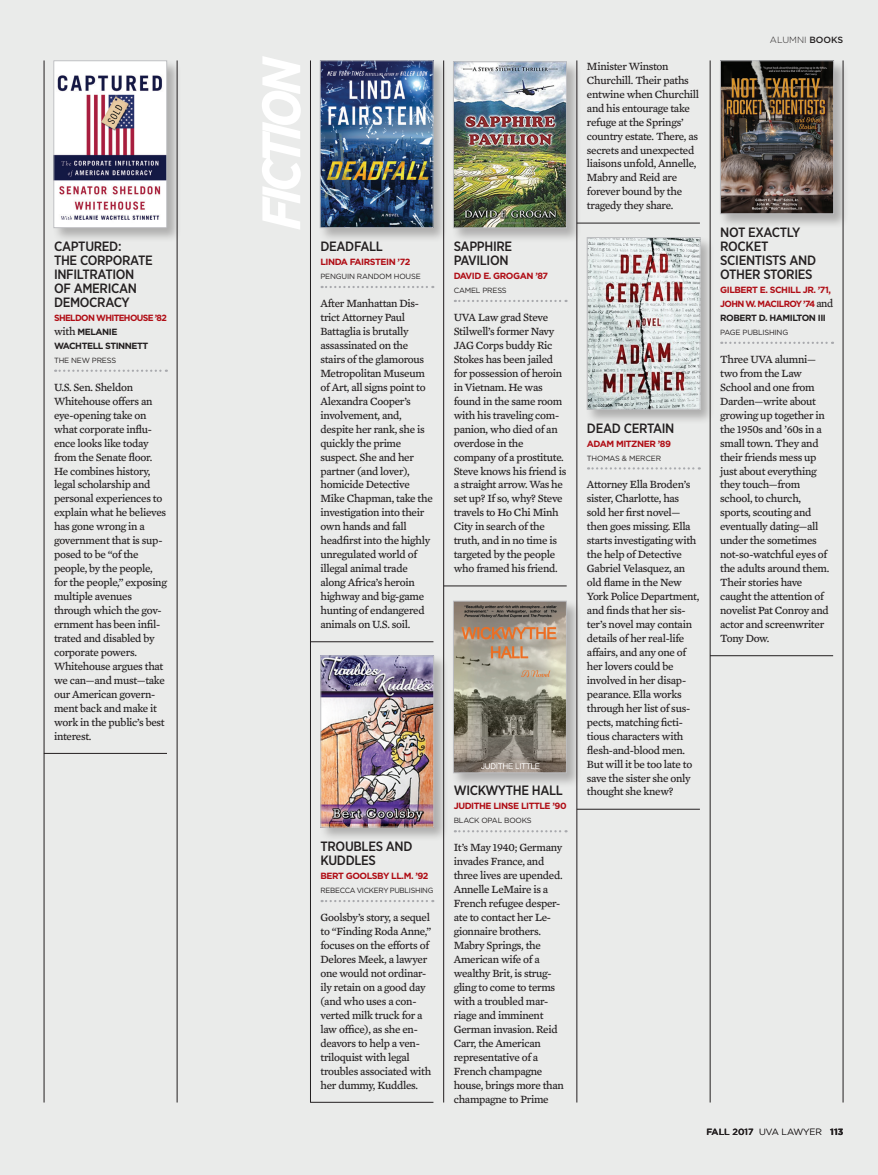
<style>
.page{position:relative;width:878px;height:1175px;background:#fff}
.page>*{position:absolute;margin:0;border:0;box-sizing:border-box;transform-origin:0 0}
.t1{font:italic 700 54px "Gotham Narrow";color:#fff}
._6-column_ROMAN__7_5{font:500 13.5px/14px "Gotham Narrow";letter-spacing:-.025em;color:#231f20}
.ALUMNI_BOOKS_BODY_6{font:11.25px/14px "Mercury Text G4 Roman";letter-spacing:-.025em;color:#231f20}
._6-column_ROMAN__7_5-2{font:700 9px/14px "Gotham HTF";letter-spacing:-.05em;color:#b00d15}
.t2{font:300 9px "Gotham HTF";color:#231f20}
.t3{font:700 9px/14px "Gotham HTF";letter-spacing:-.05em;color:#231f20}
._6-column_ROMAN__7_5-3{font:700 9px "Gotham HTF";letter-spacing:-.07em;color:#b00d15}
.ALUMNI_BOKS_DOTTED_p{font:7.5px "Gotham HTF";letter-spacing:-.025em;color:#231f20}
.s1{font-family:"Mercury Text G4 Roman";font-weight:400;font-size:11.25px}
.s2{font-weight:500}
.s3{font-family:"Mercury Text G4 Roman";font-weight:400;font-size:11.25px;color:#231f20}
.s4{color:#231f20}
.s5{font-weight:700}
</style>
<div class="page">
<div style="left:0;top:0;width:878px;height:1174px;background:#eaebea"></div>
<hr style="left:44px;top:60px;width:1px;height:1042px;background:#231f20">
<hr style="left:842px;top:60px;width:1px;height:1042px;background:#231f20">
<hr style="left:310px;top:60px;width:1px;height:1042px;background:#231f20">
<hr style="left:443px;top:60px;width:1px;height:1042px;background:#231f20">
<hr style="left:576px;top:60px;width:1px;height:1042px;background:#231f20">
<hr style="left:709px;top:60px;width:1px;height:1042px;background:#231f20">
<hr style="left:177px;top:60px;width:1px;height:1042px;background:#231f20">
<svg style="left:55px;top:369px;width:112px;height:3px"></svg>
<hr style="left:44px;top:753px;width:123px;height:1px;background:#231f20">
<svg style="left:321px;top:286px;width:112px;height:2px"></svg>
<hr style="left:310px;top:641px;width:123px;height:1px;background:#231f20">
<svg style="left:321px;top:900px;width:112px;height:2px"></svg>
<hr style="left:310px;top:1102px;width:123px;height:1px;background:#231f20">
<svg style="left:455px;top:300px;width:111px;height:2px"></svg>
<hr style="left:443px;top:585px;width:123px;height:1px;background:#231f20">
<svg style="left:455px;top:830px;width:111px;height:2px"></svg>
<hr style="left:576px;top:223px;width:124px;height:1px;background:#231f20">
<svg style="left:588px;top:467px;width:111px;height:2px"></svg>
<hr style="left:576px;top:809px;width:124px;height:1px;background:#231f20">
<svg style="left:721px;top:342px;width:112px;height:2px"></svg>
<hr style="left:710px;top:655px;width:123px;height:1px;background:#231f20">
<div style="left:52px;top:59px;width:130px;height:184px;background:#231f20;opacity:.3"></div>
<img style="left:55px;top:62px;width:110px;height:164px">
<div style="left:53px;top:60px;width:114px;height:168px;border:1px solid #bcbdc0"></div>
<div style="left:318px;top:59px;width:130px;height:184px;background:#231f20;opacity:.3"></div>
<img style="left:322px;top:62px;width:109px;height:164px">
<div style="left:320px;top:60px;width:113px;height:168px;border:1px solid #bcbdc0"></div>
<div style="left:319px;top:654px;width:129px;height:188px;background:#231f20;opacity:.3"></div>
<img style="left:322px;top:657px;width:110px;height:168px">
<div style="left:320px;top:655px;width:114px;height:172px;border:1px solid #bcbdc0"></div>
<div style="left:451px;top:60px;width:130px;height:183px;background:#231f20;opacity:.3"></div>
<img style="left:455px;top:64px;width:109px;height:162px">
<div style="left:453px;top:62px;width:113px;height:166px;border:1px solid #bcbdc0"></div>
<div style="left:451px;top:599px;width:130px;height:189px;background:#231f20;opacity:.3"></div>
<img style="left:455px;top:603px;width:109px;height:168px">
<div style="left:453px;top:601px;width:113px;height:172px;border:1px solid #bcbdc0"></div>
<div style="left:585px;top:236px;width:130px;height:188px;background:#231f20;opacity:.3"></div>
<img style="left:589px;top:239px;width:109px;height:168px">
<div style="left:587px;top:237px;width:113px;height:172px;border:1px solid #bcbdc0"></div>
<div style="left:718px;top:59px;width:130px;height:170px;background:#231f20;opacity:.3"></div>
<img style="left:722px;top:62px;width:109px;height:150px">
<div style="left:720px;top:60px;width:113px;height:154px;border:1px solid #bcbdc0"></div>
<p class="_6-column_ROMAN__7_5" style="left:54px;top:239px;width:69px">CAPTURED:</p>
<p class="_6-column_ROMAN__7_5" style="left:54px;top:253px;width:100px">THE CORPORATE<br>INFILTRATION<br>OF AMERICAN<br>DEMOCRACY</p>
<p class="_6-column_ROMAN__7_5-3" style="left:54px;top:312px;width:114px">SHELDON WHITEHOUSE ’82</p>
<p class="t3" style="left:54px;top:324px;width:96px"><span class="s1">with</span> MELANIE<br>WACHTELL STINNETT</p>
<p class="ALUMNI_BOKS_DOTTED_p" style="left:54px;top:356px;width:64px">THE NEW PRESS</p>
<p class="ALUMNI_BOOKS_BODY_6" style="left:54px;top:380px;width:114px">U.S. Sen. Sheldon<br>Whitehouse offers an eye-opening take on what corporate influ&shy;ence looks like today from the Senate floor.<br>He combines history, legal scholarship and personal experiences to explain what he believes has gone wrong in a government that is sup&shy;posed to be “of the people, by the people, for the people,” exposing multiple avenues through which the gov&shy;ernment has been infil&shy;trated and disabled by corporate powers.<br>Whitehouse argues that we can—and must—take our American govern&shy;ment back and make it work in the public’s best interest.</p>
<p class="t1" style="left:246px;top:230px;width:175px;rotate:-90deg">FICTION</p>
<p class="_6-column_ROMAN__7_5" style="left:320px;top:239px;width:64px">DEADFALL</p>
<p class="_6-column_ROMAN__7_5-2" style="left:320px;top:255px;width:91px">LINDA FAIRSTEIN ’72</p>
<p class="ALUMNI_BOKS_DOTTED_p" style="left:320px;top:272px;width:102px">PENGUIN RANDOM HOUSE</p>
<p class="ALUMNI_BOOKS_BODY_6" style="left:320px;top:296px;width:114px">After Manhattan Dis&shy;trict Attorney Paul<br>Battaglia is brutally assassinated on the stairs of the glamorous<br>Metropolitan Museum of Art, all signs point to<br>Alexandra Cooper’s involvement, and, despite her rank, she is quickly the prime suspect. She and her partner (and lover), homicide Detective<br>Mike Chapman, take the investigation into their own hands and fall headfirst into the highly unregulated world of illegal animal trade along Africa’s heroin highway and big-game hunting of endangered animals on U.S. soil.</p>
<p class="_6-column_ROMAN__7_5" style="left:453px;top:239px;width:60px">SAPPHIRE<br>PAVILION</p>
<p class="_6-column_ROMAN__7_5-2" style="left:453px;top:269px;width:96px">DAVID E. GROGAN ’87</p>
<p class="ALUMNI_BOKS_DOTTED_p" style="left:453px;top:286px;width:54px">CAMEL PRESS</p>
<p class="ALUMNI_BOOKS_BODY_6" style="left:453px;top:310px;width:114px">UVA Law grad Steve<br>Stilwell’s former Navy<br>JAG Corps buddy Ric<br>Stokes has been jailed for possession of heroin in Vietnam. He was found in the same room with his traveling com&shy;panion, who died of an overdose in the company of a prostitute.<br>Steve knows his friend is a straight arrow. Was he set up? If so, why? Steve travels to Ho Chi Minh<br>City in search of the truth, and in no time is targeted by the people who framed his friend.</p>
<p class="_6-column_ROMAN__7_5" style="left:320px;top:839px;width:94px">TROUBLES AND<br>KUDDLES</p>
<p class="_6-column_ROMAN__7_5-2" style="left:320px;top:868px;width:110px">BERT GOOLSBY LL.M. ’92</p>
<p class="ALUMNI_BOKS_DOTTED_p" style="left:320px;top:886px;width:114px">REBECCA VICKERY PUBLISHING</p>
<p class="ALUMNI_BOOKS_BODY_6" style="left:320px;top:910px;width:112px">Goolsby’s story, a sequel to “Finding Roda Anne,” focuses on the efforts of<br>Delores Meek, a lawyer one would not ordinar&shy;ily retain on a good day (and who uses a con&shy;verted milk truck for a law office), as she en&shy;deavors to help a ven&shy;triloquist with legal troubles associated with her dummy, Kuddles.</p>
<p class="_6-column_ROMAN__7_5" style="left:453px;top:783px;width:111px">WICKWYTHE HALL</p>
<p class="_6-column_ROMAN__7_5-2" style="left:453px;top:799px;width:114px">JUDITHE LINSE LITTLE ’90</p>
<p class="ALUMNI_BOKS_DOTTED_p" style="left:453px;top:816px;width:79px">BLACK OPAL BOOKS</p>
<p class="ALUMNI_BOOKS_BODY_6" style="left:453px;top:840px;width:112px">It’s May 1940; Germany invades France, and three lives are upended.<br>Annelle LeMaire is a<br>French refugee desper&shy;ate to contact her Le&shy;gionnaire brothers.<br>Mabry Springs, the<br>American wife of a wealthy Brit, is strug&shy;gling to come to terms with a troubled mar&shy;riage and imminent<br>German invasion. Reid<br>Carr, the American representative of a<br>French champagne house, brings more than champagne to Prime</p>
<p class="ALUMNI_BOOKS_BODY_6" style="left:587px;top:59px;width:114px">Minister Winston<br>Churchill. Their paths entwine when Churchill and his entourage take refuge at the Springs’ country estate. There, as secrets and unexpected liaisons unfold, Annelle,<br>Mabry and Reid are forever bound by the tragedy they share.</p>
<p class="_6-column_ROMAN__7_5" style="left:587px;top:421px;width:89px">DEAD CERTAIN</p>
<p class="_6-column_ROMAN__7_5-2" style="left:587px;top:436px;width:86px">ADAM MITZNER ’89</p>
<p class="ALUMNI_BOKS_DOTTED_p" style="left:587px;top:454px;width:76px">THOMAS &amp; MERCER</p>
<p class="ALUMNI_BOOKS_BODY_6" style="left:587px;top:478px;width:114px">Attorney Ella Broden’s sister, Charlotte, has sold her first novel— then goes missing. Ella starts investigating with the help of Detective<br>Gabriel Velasquez, an old flame in the New<br>York Police Department, and finds that her sis&shy;ter’s novel may contain details of her real-life affairs, and any one of her lovers could be involved in her disap&shy;pearance. Ella works through her list of sus&shy;pects, matching ficti&shy;tious characters with flesh-and-blood men.<br>But will it be too late to save the sister she only thought she knew?</p>
<p class="t2" style="left:770px;top:35px;width:75px">ALUMNI <span class="s2">BOOKS</span></p>
<p class="_6-column_ROMAN__7_5" style="left:720px;top:225px;width:97px">NOT EXACTLY<br>ROCKET<br>SCIENTISTS AND<br>OTHER STORIES</p>
<p class="_6-column_ROMAN__7_5-2" style="left:720px;top:283px;width:114px">GILBERT E. SCHILL JR. ’71,<br>JOHN W. MACILROY ’74 <span class="s3">and<br></span><span class="s4">ROBERT D. HAMILTON III</span></p>
<p class="ALUMNI_BOKS_DOTTED_p" style="left:720px;top:328px;width:70px">PAGE PUBLISHING</p>
<p class="ALUMNI_BOOKS_BODY_6" style="left:720px;top:352px;width:111px">Three UVA alumni— two from the Law<br>School and one from<br>Darden—write about growing up together in the 1950s and ’60s in a small town. They and their friends mess up just about everything they touch—from school, to church, sports, scouting and eventually dating—all under the sometimes not-so-watchful eyes of the adults around them.<br>Their stories have caught the attention of novelist Pat Conroy and actor and screenwriter<br>Tony Dow.</p>
<p class="t2" style="left:706px;top:1127px;width:138px"><span class="s2">FALL 2017</span> UVA LAWYER <span class="s5">113</span></p>
</div>
